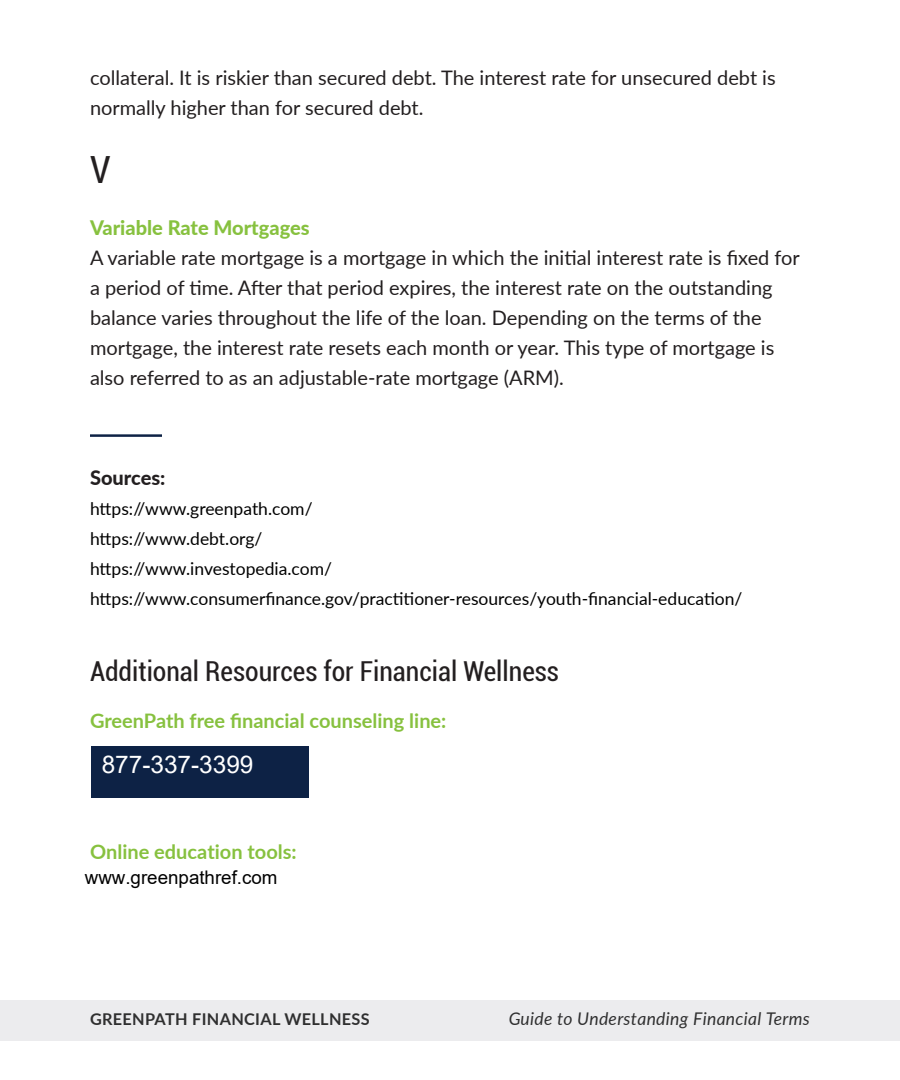
<style>
.page{position:relative;width:900px;height:1080px;background:#fff}
.page>*{position:absolute;margin:0;border:0;box-sizing:border-box;transform-origin:0 0}
.t1{font:37.5px "Roboto Condensed";color:#231f20}
.t2{font:condensed 27.5px "Roboto";color:#231f20}
.t3{font:24.5px "Arial";color:#fff}
.t4{font:20px/30px "Lato";color:#231f20}
.t5{font:700 20px "Lato";color:#87c13f}
.t6{font:800 20px "Lato";color:#231f20}
.t7{font:18.75px "Arial";color:#000}
.t8{font:17.5px/30px "Lato";color:#000}
.t9{font:italic 17.5px "Lato";letter-spacing:.02em;color:#000}
.t10{font:700 16.25px "Lato";letter-spacing:.02em;color:#000}
.s1{font-weight:800;color:#87c13f}
</style>
<div class="page">
<div style="left:0;top:1000px;width:900px;height:41px;background:#ececee"></div>
<div style="left:91px;top:746px;width:218px;height:52px;background:#0d2245"></div>
<hr style="left:90px;top:434px;width:72px;height:3px;background:#0d2245">
<p class="t4" style="left:90px;top:62px;width:687px">collateral. It is riskier than secured debt. The interest rate for unsecured debt is normally higher than for secured debt.</p>
<p class="t1" style="left:90px;top:144px;width:22px">V</p>
<p class="t4" style="left:90px;top:212px;width:711px"><span class="s1">Variable Rate Mortgages<br></span>A variable rate mortgage is a mortgage in which the initial interest rate is fixed for a period of time. After that period expires, the interest rate on the outstanding balance varies throughout the life of the loan. Depending on the terms of the mortgage, the interest rate resets each month or year. This type of mortgage is also referred to as an adjustable-rate mortgage (ARM).</p>
<p class="t6" style="left:90px;top:463px;width:77px">Sources:</p>
<p class="t8" style="left:90px;top:493px;width:654px">https://www.greenpath.com/<br>https://www.debt.org/<br>https://www.investopedia.com/ https://www.consumerfinance.gov/practitioner-resources/youth-financial-education/</p>
<p class="t2" style="left:90px;top:652px;width:471px">Additional Resources for Financial Wellness</p>
<p class="t5" style="left:90px;top:706px;width:358px">GreenPath free financial counseling line:</p>
<p class="t3" style="left:102px;top:751px;width:153px">877-337-3399</p>
<p class="t5" style="left:90px;top:837px;width:208px">Online education tools:</p>
<p class="t7" style="left:85px;top:867px;width:194px">www.greenpathref.com</p>
<p class="t10" style="left:90px;top:1007px;width:281px">GREENPATH FINANCIAL WELLNESS</p>
<p class="t9" style="left:508px;top:1006px;width:303px">Guide to Understanding Financial Terms</p>
</div>
